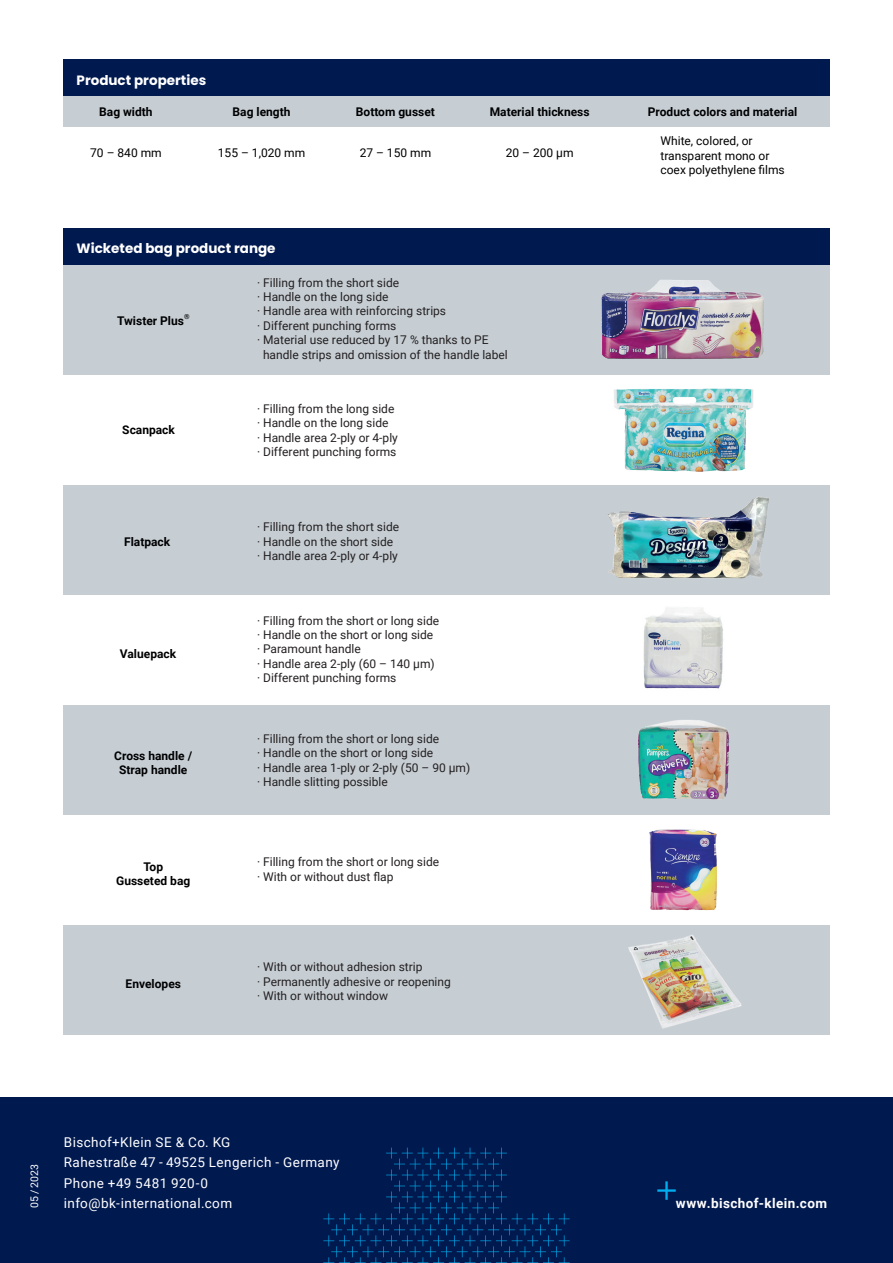
<style>
.page{position:relative;width:893px;height:1263px;background:#fff}
.page>*{position:absolute;margin:0;border:0;box-sizing:border-box;transform-origin:0 0}
.t1{font:13.5px/20.2px "Roboto";letter-spacing:.03em;color:#fff}
.t2{font:700 13.5px "Poppins";color:#fff}
.t3{font:700 13.5px "Roboto";letter-spacing:.035em;color:#fff}
.t4{font:12px/14.4px "Roboto";color:#231f20}
.t5{font:700 12px/14.4px "Roboto";color:#000001;text-align:center}
.t6{font:12px/14.4px "Roboto";color:#000001}
.t7{font:10.5px "Roboto";color:#fff}
.t8{font:700 7.05px "Roboto";color:#000001}
</style>
<div class="page">
<div style="left:0;top:1097px;width:893px;height:166px;background:#00194f"></div>
<div style="left:63px;top:96px;width:767px;height:31px;background:#c6ced4"></div>
<div style="left:63px;top:60px;width:767px;height:36px;background:#00194f"></div>
<div style="left:63px;top:265px;width:767px;height:110px;background:#c6ced4"></div>
<div style="left:63px;top:485px;width:767px;height:110px;background:#c6ced4"></div>
<div style="left:63px;top:705px;width:767px;height:110px;background:#c6ced4"></div>
<div style="left:63px;top:925px;width:767px;height:109px;background:#c6ced4"></div>
<div style="left:63px;top:228px;width:767px;height:36px;background:#00194f"></div>
<img style="left:614px;top:388px;width:139px;height:84px">
<img style="left:607px;top:497px;width:162px;height:82px">
<img style="left:643px;top:608px;width:80px;height:81px">
<img style="left:638px;top:720px;width:92px;height:80px">
<img style="left:649px;top:829px;width:68px;height:82px">
<img style="left:628px;top:935px;width:114px;height:94px">
<img style="left:601px;top:280px;width:163px;height:79px">
<svg style="left:657px;top:1181px;width:19px;height:19px"></svg>
<svg style="left:323px;top:1147px;width:247px;height:116px"></svg>
<p class="t2" style="left:77px;top:72px;width:131px">Product properties</p>
<p class="t5" style="left:99px;top:105px;width:55px">Bag width</p>
<p class="t6" style="left:90px;top:145px;width:73px">70 – 840 mm</p>
<p class="t6" style="left:218px;top:145px;width:89px">155 – 1,020 mm</p>
<p class="t5" style="left:233px;top:105px;width:59px">Bag length</p>
<p class="t5" style="left:356px;top:105px;width:80px">Bottom gusset</p>
<p class="t5" style="left:490px;top:105px;width:101px">Material thickness</p>
<p class="t5" style="left:648px;top:105px;width:151px">Product colors and material</p>
<p class="t6" style="left:360px;top:145px;width:73px">27 – 150 mm</p>
<p class="t6" style="left:506px;top:145px;width:69px">20 – 200 µm</p>
<p class="t6" style="left:660px;top:133px;width:126px">White, colored, or transparent mono or coex polyethylene films</p>
<p class="t2" style="left:77px;top:241px;width:201px">Wicketed bag product range</p>
<p class="t5" style="left:117px;top:313px;width:69px">Twister Plus</p>
<p class="t8" style="left:184px;top:312px;width:7px">®</p>
<p class="t5" style="left:122px;top:422px;width:54px">Scanpack</p>
<p class="t5" style="left:124px;top:534px;width:48px">Flatpack</p>
<p class="t5" style="left:120px;top:646px;width:58px">Valuepack</p>
<p class="t5" style="left:114px;top:748px;width:79px">Cross handle /<br>Strap handle</p>
<p class="t5" style="left:116px;top:859px;width:76px">Top<br>Gusseted bag</p>
<p class="t5" style="left:126px;top:976px;width:57px">Envelopes</p>
<p class="t4" style="left:257px;top:275px;width:144px">· Filling from the short side</p>
<p class="t4" style="left:257px;top:289px;width:133px">· Handle on the long side</p>
<p class="t4" style="left:257px;top:304px;width:191px">· Handle area with reinforcing strips</p>
<p class="t4" style="left:257px;top:318px;width:141px">· Different punching forms</p>
<p class="t4" style="left:257px;top:332px;width:233px">· Material use reduced by 17 % thanks to PE</p>
<p class="t4" style="left:263px;top:347px;width:246px">handle strips and omission of the handle label</p>
<p class="t4" style="left:257px;top:401px;width:142px">· Filling from the long side · Handle on the long side<br>· Handle area 2-ply or 4-ply · Different punching forms</p>
<p class="t4" style="left:257px;top:519px;width:144px">· Filling from the short side · Handle on the short side · Handle area 2-ply or 4-ply</p>
<p class="t4" style="left:257px;top:613px;width:184px">· Filling from the short or long side · Handle on the short or long side · Paramount handle<br>· Handle area 2-ply (60 – 140 μm) · Different punching forms</p>
<p class="t4" style="left:257px;top:731px;width:215px">· Filling from the short or long side<br>· Handle on the short or long side<br>· Handle area 1-ply or 2-ply (50 – 90 μm) · Handle slitting possible</p>
<p class="t4" style="left:257px;top:854px;width:184px">· Filling from the short or long side · With or without dust flap</p>
<p class="t4" style="left:257px;top:959px;width:195px">· With or without adhesion strip<br>· Permanently adhesive or reopening · With or without window</p>
<p class="t7" style="left:27px;top:1208px;width:46px;rotate:-90deg">05 / 2023</p>
<p class="t1" style="left:64px;top:1132px;width:277px">Bischof+Klein SE &amp; Co. KG<br>Rahestraße 47 - 49525 Lengerich - Germany<br>Phone +49 5481 920-0 info@bk-international.com</p>
<p class="t3" style="left:676px;top:1194px;width:153px">www.bischof-klein.com</p>
</div>
